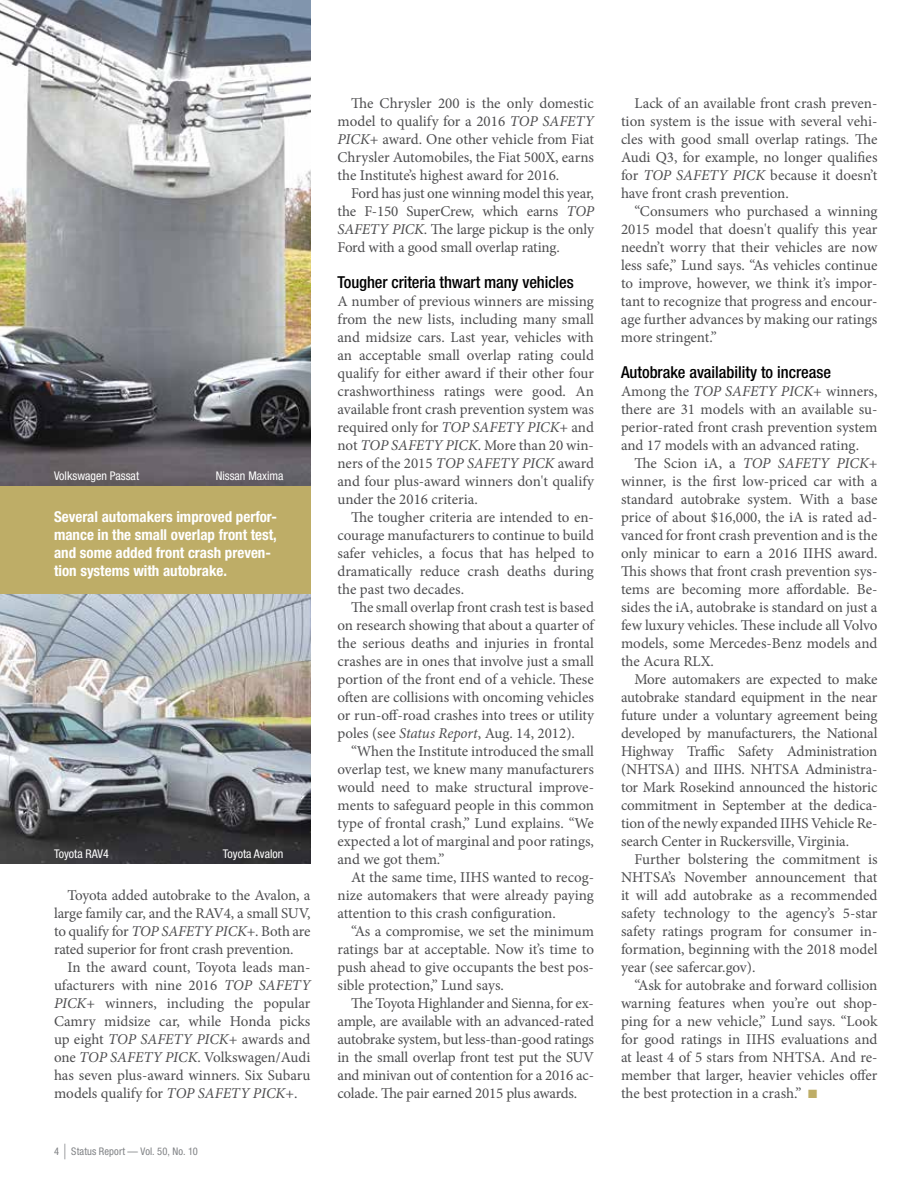
<style>
.page{position:relative;width:918px;height:1188px;background:#fff}
.page>*{position:absolute;margin:0;border:0;box-sizing:border-box;transform-origin:0 0}
.t1{font:500 condensed 16.5px "Helvetica Neue LT Pro";letter-spacing:-.005em;color:#000}
.t2{font:15px/18px "Minion Pro";letter-spacing:-.005em;color:#4d4d4f;text-align:justify}
.t3{font:700 condensed 15px/18px "Helvetica Neue LT Pro";color:#fff}
.t4{font:condensed 12px "Helvetica Neue LT Pro";color:#fff}
.t5{font:condensed 10.5px "Helvetica Neue LT Pro";letter-spacing:.015em;color:#808285}
.s1{font-style:italic}
.s2{font-size:21px}
.s3{color:#bead67}
</style>
<div class="page">
<img style="left:0;top:0;width:310px;height:486px">
<div style="left:0;top:486px;width:310px;height:108px;background:#bead67"></div>
<img style="left:0;top:594px;width:310px;height:270px">
<p class="t4" style="left:54px;top:469px;width:87px">Volkswagen Passat</p>
<p class="t4" style="left:216px;top:469px;width:69px">Nissan Maxima</p>
<p class="t3" style="left:54px;top:507px;width:224px">Several automakers improved perfor&shy;mance in the small overlap front test, and some added front crash preven&shy;tion systems with autobrake.</p>
<p class="t4" style="left:54px;top:847px;width:56px">Toyota RAV4</p>
<p class="t4" style="left:223px;top:847px;width:62px">Toyota Avalon</p>
<p class="t2" style="left:54px;top:886px;width:258px;text-indent:14px">Toyota added autobrake to the Avalon, a large family car, and the RAV4, a small SUV, to qualify for <span class="s1">TOP SAFETY PICK</span>+. Both are rated superior for front crash prevention.</p>
<p class="t2" style="left:54px;top:958px;width:258px;text-indent:14px">In the award count, Toyota leads man&shy;ufacturers with nine 2016 <span class="s1">TOP SAFETY PICK</span>+ winners, including the popular Camry midsize car, while Honda picks up eight <span class="s1">TOP SAFETY PICK</span>+ awards and one <span class="s1">TOP SAFETY PICK</span>. Volkswagen/Audi has seven plus-award winners. Six Subaru models qualify for <span class="s1">TOP SAFETY PICK</span>+.</p>
<p class="t5" style="left:54px;top:1145px;width:145px">4 <span class="s2">|</span> Status Report — Vol. 50, No. 10</p>
<p class="t2" style="left:338px;top:94px;width:258px;text-indent:14px">The Chrysler 200 is the only domestic model to qualify for a 2016 <span class="s1">TOP SAFETY PICK</span>+ award. One other vehicle from Fiat Chrysler Automobiles, the Fiat 500X, earns the Institute’s highest award for 2016.</p>
<p class="t2" style="left:338px;top:184px;width:258px;text-indent:14px">Ford has just one winning model this year, the F-150 SuperCrew, which earns <span class="s1">TOP SAFETY PICK</span>. The large pickup is the only Ford with a good small overlap rating.</p>
<p class="t1" style="left:338px;top:272px;width:238px">Tougher criteria thwart many vehicles</p>
<p class="t2" style="left:338px;top:292px;width:258px">A number of previous winners are missing from the new lists, including many small and midsize cars. Last year, vehicles with an acceptable small overlap rating could qualify for either award if their other four crashworthiness ratings were good. An available front crash prevention system was required only for <span class="s1">TOP SAFETY PICK</span>+ and not <span class="s1">TOP SAFETY PICK</span>. More than 20 win&shy;ners of the 2015 <span class="s1">TOP SAFETY PICK</span> award and four plus-award winners don't qualify under the 2016 criteria.</p>
<p class="t2" style="left:338px;top:508px;width:258px;text-indent:14px">The tougher criteria are intended to en&shy;courage manufacturers to continue to build safer vehicles, a focus that has helped to dramatically reduce crash deaths during the past two decades.</p>
<p class="t2" style="left:338px;top:598px;width:258px;text-indent:14px">The small overlap front crash test is based on research showing that about a quarter of the serious deaths and injuries in frontal crashes are in ones that involve just a small portion of the front end of a vehicle. These often are collisions with oncoming vehicles or run-off-road crashes into trees or utility poles (see <span class="s1">Status Report</span>, Aug. 14, 2012).</p>
<p class="t2" style="left:338px;top:742px;width:258px;text-indent:14px">“When the Institute introduced the small overlap test, we knew many manufacturers would need to make structural improve&shy;ments to safeguard people in this common type of frontal crash,” Lund explains. “We expected a lot of marginal and poor ratings, and we got them.”</p>
<p class="t2" style="left:338px;top:868px;width:258px;text-indent:14px">At the same time, IIHS wanted to recog&shy;nize automakers that were already paying attention to this crash configuration.</p>
<p class="t2" style="left:338px;top:922px;width:258px;text-indent:14px">“As a compromise, we set the minimum ratings bar at acceptable. Now it’s time to push ahead to give occupants the best pos&shy;sible protection,” Lund says.</p>
<p class="t2" style="left:338px;top:994px;width:258px;text-indent:14px">The Toyota Highlander and Sienna, for ex&shy;ample, are available with an advanced-rated autobrake system, but less-than-good ratings in the small overlap front test put the SUV and minivan out of contention for a 2016 ac&shy;colade. The pair earned 2015 plus awards.</p>
<p class="t2" style="left:621px;top:94px;width:258px;text-indent:14px">Lack of an available front crash preven&shy;tion system is the issue with several vehi&shy;cles with good small overlap ratings. The Audi Q3, for example, no longer qualifies for <span class="s1">TOP SAFETY PICK</span> because it doesn’t have front crash prevention.</p>
<p class="t2" style="left:621px;top:202px;width:258px;text-indent:14px">“Consumers who purchased a winning 2015 model that doesn't qualify this year needn’t worry that their vehicles are now less safe,” Lund says. “As vehicles continue to improve, however, we think it’s impor&shy;tant to recognize that progress and encour&shy;age further advances by making our ratings more stringent.”</p>
<p class="t1" style="left:621px;top:362px;width:212px">Autobrake availability to increase</p>
<p class="t2" style="left:621px;top:382px;width:258px">Among the <span class="s1">TOP SAFETY PICK</span>+ winners, there are 31 models with an available su&shy;perior-rated front crash prevention system and 17 models with an advanced rating.</p>
<p class="t2" style="left:621px;top:454px;width:258px;text-indent:14px">The Scion iA, a <span class="s1">TOP SAFETY PICK</span>+ winner, is the first low-priced car with a standard autobrake system. With a base price of about $16,000, the iA is rated ad&shy;vanced for front crash prevention and is the only minicar to earn a 2016 IIHS award.<br>This shows that front crash prevention sys&shy;tems are becoming more affordable. Be&shy;sides the iA, autobrake is standard on just a few luxury vehicles. These include all Volvo models, some Mercedes-Benz models and the Acura RLX.</p>
<p class="t2" style="left:621px;top:670px;width:258px;text-indent:14px">More automakers are expected to make autobrake standard equipment in the near future under a voluntary agreement being developed by manufacturers, the National Highway Traffic Safety Administration (NHTSA) and IIHS. NHTSA Administra&shy;tor Mark Rosekind announced the historic commitment in September at the dedica&shy;tion of the newly expanded IIHS Vehicle Re&shy;search Center in Ruckersville, Virginia.</p>
<p class="t2" style="left:621px;top:850px;width:258px;text-indent:14px">Further bolstering the commitment is NHTSA’s November announcement that it will add autobrake as a recommended safety technology to the agency’s 5-star safety ratings program for consumer in&shy;formation, beginning with the 2018 model year (see safercar.gov).</p>
<p class="t2" style="left:621px;top:976px;width:258px;text-indent:14px">“Ask for autobrake and forward collision warning features when you’re out shop&shy;ping for a new vehicle,” Lund says. “Look for good ratings in IIHS evaluations and at least 4 of 5 stars from NHTSA. And re&shy;member that larger, heavier vehicles offer the best protection in a crash.” <span class="s3">■</span></p>
</div>
